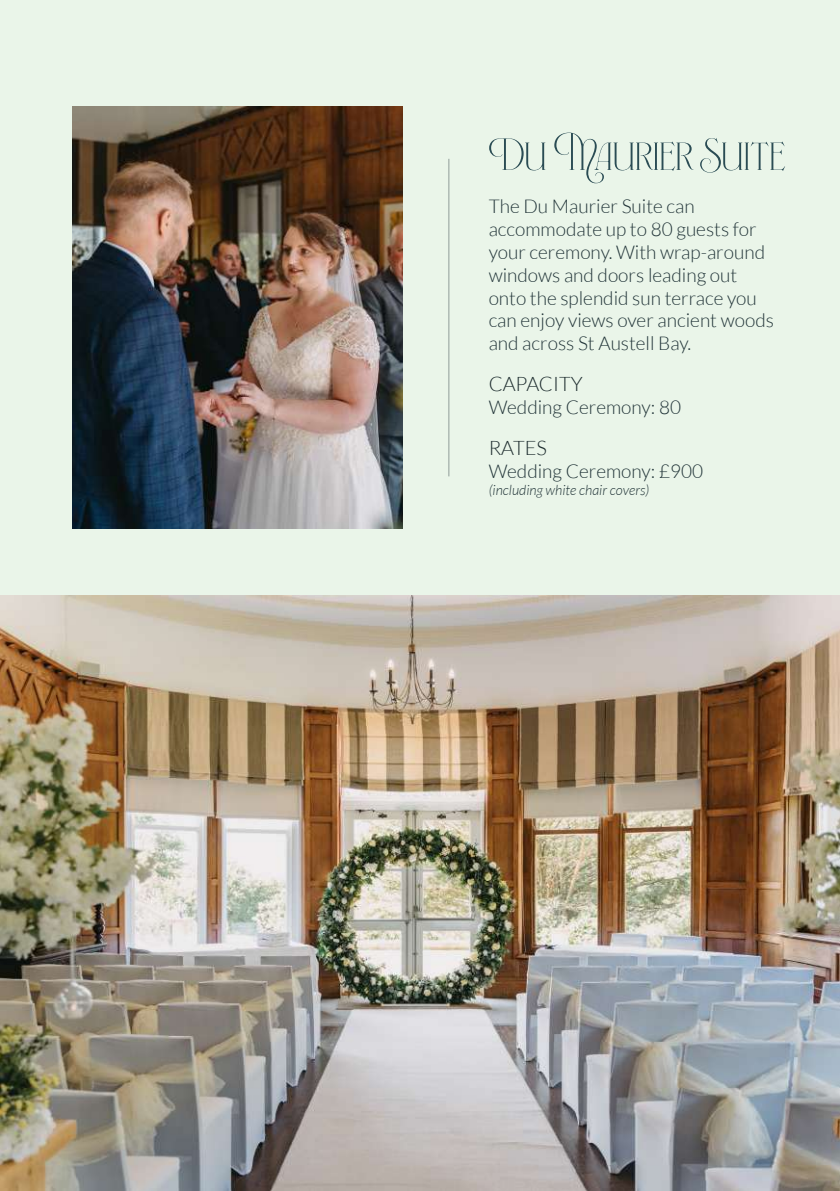
<style>
.page{position:relative;width:840px;height:1191px;background:#fff}
.page>*{position:absolute;margin:0;border:0;box-sizing:border-box;transform-origin:0 0}
.t1{font:700 60px "Fleur";color:#2a4c54}
.t2{font:300 20px "Lato";color:#1c2b2d}
.t3{font:300 19px/22.8px "Lato";color:#213438}
.t4{font:italic 300 14px "Lato";color:#213438}
</style>
<div class="page">
<div style="left:0;top:0;width:839px;height:1191px;background:#eaf5e9"></div>
<hr style="left:448px;top:159px;width:1px;height:317px;background:#909c99">
<img style="left:0;top:595px;width:839px;height:596px">
<img style="left:72px;top:107px;width:331px;height:421px">
<h1 class="t1" style="left:488px;top:117px;width:298px">Du Maurier Suite</h1>
<p class="t3" style="left:488px;top:195px;width:286px">The Du Maurier Suite can accommodate up to 80 guests for your ceremony. With wrap-around windows and doors leading out onto the splendid sun terrace you can enjoy views over ancient woods and across St Austell Bay.</p>
<p class="t2" style="left:488px;top:373px;width:95px">CAPACITY</p>
<p class="t3" style="left:488px;top:396px;width:194px">Wedding Ceremony: 80</p>
<p class="t2" style="left:488px;top:437px;width:60px">RATES</p>
<p class="t3" style="left:488px;top:460px;width:216px">Wedding Ceremony: £900</p>
<p class="t4" style="left:488px;top:482px;width:162px">(including white chair covers)</p>
</div>
